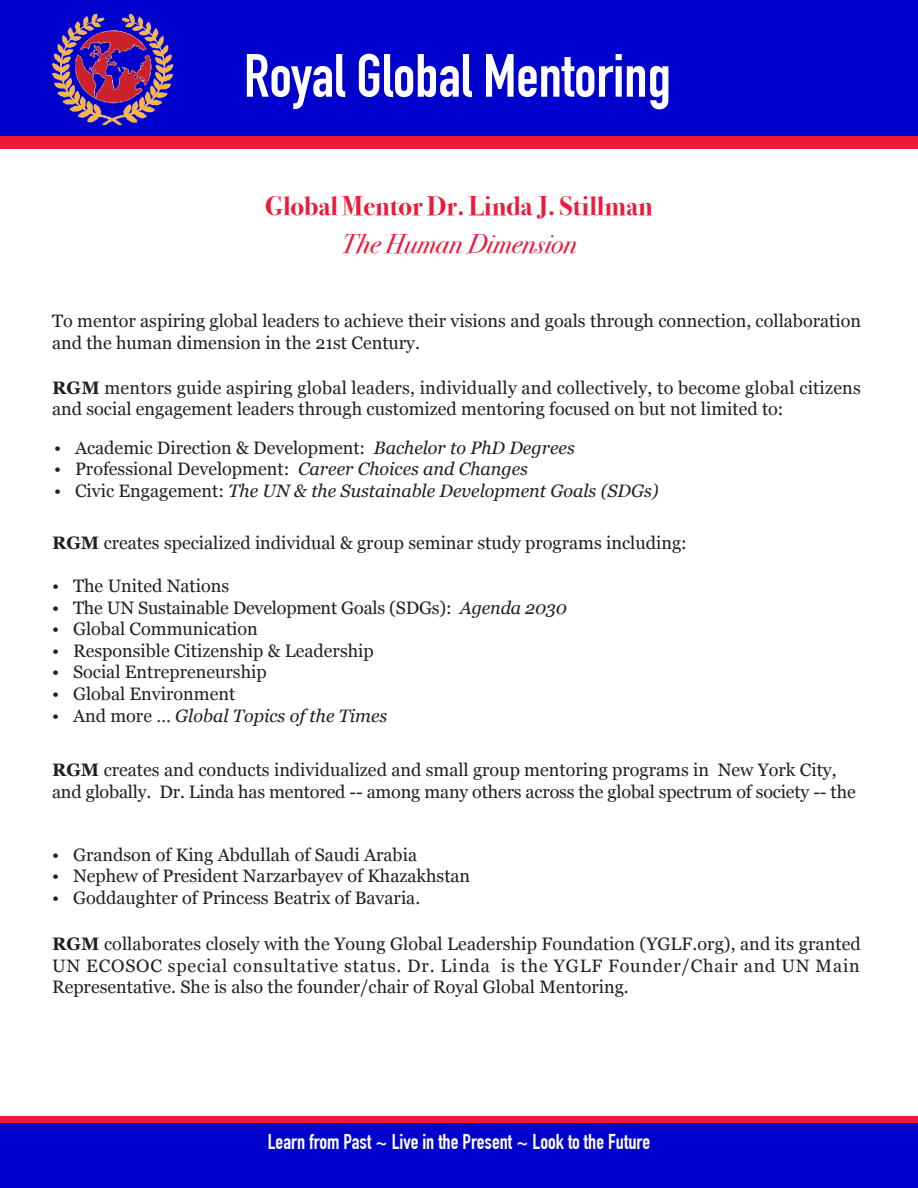
<style>
.page{position:relative;width:918px;height:1188px;background:#fff}
.page>*{position:absolute;margin:0;border:0;box-sizing:border-box;transform-origin:0 0}
.t1{font:700 60px "DIN Condensed";color:#fff}
.t2{font:700 27px "Bodoni Svty Two ITCTT";color:#ed1a3a}
.t3{font:italic 27px "Bodoni Svty Two ITCTT";color:#ed1a3a}
.t4{font:700 21px "DIN Condensed";color:#fff}
.t5{font:18px/21.6px "Georgia";color:#231f20}
.t6{font:italic 18px "Georgia";color:#231f20}
.s1{font-weight:700}
.s2{font-style:italic}
.s3{font-style:normal}
</style>
<div class="page">
<div style="left:0;top:1123px;width:918px;height:65px;background:#0000cd"></div>
<div style="left:0;top:1116px;width:918px;height:7px;background:#ed1a3a"></div>
<div style="left:0;top:0;width:918px;height:136px;background:#0000cd"></div>
<div style="left:0;top:136px;width:918px;height:13px;background:#ed1a3a"></div>
<img style="left:52px;top:15px;width:122px;height:109px">
<p class="t1" style="left:244px;top:40px;width:428px">Royal Global Mentoring</p>
<p class="t2" style="left:265px;top:183px;width:389px">Global Mentor Dr. Linda J. Stillman</p>
<p class="t3" style="left:341px;top:221px;width:237px">The Human Dimension</p>
<p class="t5" style="left:52px;top:309px;width:811px">To mentor aspiring global leaders to achieve their visions and goals through connection, collaboration and the human dimension in the 21st Century.</p>
<p class="t5" style="left:52px;top:376px;width:810px"><span class="s1">RGM</span> mentors guide aspiring global leaders, individually and collectively, to become global citizens and social engagement leaders through customized mentoring focused on but not limited to:</p>
<p class="t5" style="left:54px;top:436px;width:522px">• Academic Direction &amp; Development: <span class="s2">Bachelor to PhD Degrees</span></p>
<p class="t5" style="left:54px;top:458px;width:476px">• Professional Development: <span class="s2">Career Choices and Changes</span></p>
<p class="t6" style="left:54px;top:478px;width:606px"><span class="s3">• Civic Engagement:</span> The UN &amp; the Sustainable Development Goals (SDGs)</p>
<p class="t5" style="left:52px;top:531px;width:636px"><span class="s1">RGM</span> creates specialized individual &amp; group seminar study programs including:</p>
<p class="t5" style="left:52px;top:574px;width:179px">• The United Nations</p>
<p class="t5" style="left:52px;top:596px;width:516px">• The UN Sustainable Development Goals (SDGs): <span class="s2">Agenda 2030</span></p>
<p class="t5" style="left:52px;top:617px;width:207px">• Global Communication</p>
<p class="t5" style="left:52px;top:639px;width:323px">• Responsible Citizenship &amp; Leadership</p>
<p class="t5" style="left:52px;top:661px;width:216px">• Social Entrepreneurship</p>
<p class="t5" style="left:52px;top:682px;width:185px">• Global Environment</p>
<p class="t6" style="left:52px;top:702px;width:337px"><span class="s3">• And more …</span> Global Topics of the Times</p>
<p class="t5" style="left:52px;top:759px;width:805px"><span class="s1">RGM</span> creates and conducts individualized and small group mentoring programs in New York City, and globally. Dr. Linda has mentored -- among many others across the global spectrum of society -- the</p>
<p class="t5" style="left:52px;top:843px;width:367px">• Grandson of King Abdullah of Saudi Arabia</p>
<p class="t5" style="left:52px;top:864px;width:420px">• Nephew of President Narzarbayev of Khazakhstan</p>
<p class="t5" style="left:52px;top:886px;width:370px">• Goddaughter of Princess Beatrix of Bavaria.</p>
<p class="t5" style="left:52px;top:933px;width:810px;text-align:justify"><span class="s1">RGM</span> collaborates closely with the Young Global Leadership Foundation (YGLF.org), and its granted UN ECOSOC special consultative status. Dr. Linda is the YGLF Founder/Chair and UN Main Representative. She is also the founder/chair of Royal Global Mentoring.</p>
<p class="t4" style="left:268px;top:1129px;width:384px">Learn from Past ~ Live in the Present ~ Look to the Future</p>
</div>
